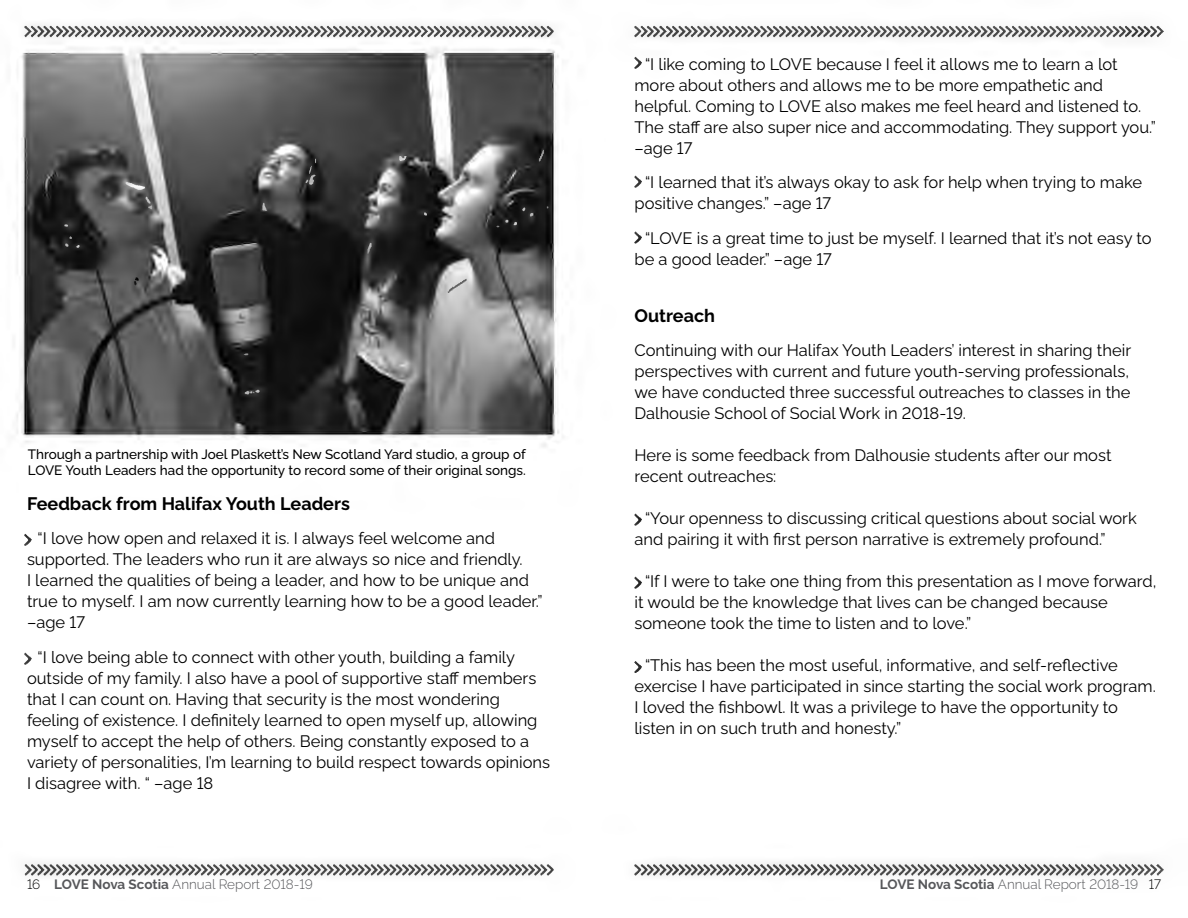
<style>
.page{position:relative;width:1188px;height:918px;background:#fff}
.page>*{position:absolute;margin:0;border:0;box-sizing:border-box;transform-origin:0 0}
.t1{font:700 18px "Raleway";color:#000}
.t2{font:16.5px/21px "Raleway";color:#000}
.t3{font:500 13.5px/16.5px "Raleway";color:#000}
.t4{font:300 13.5px "Raleway";color:#57585b}
.s1{color:#000}
.s2{font-weight:700}
</style>
<div class="page">
<img style="left:16px;top:24px;width:1148px;height:852px">
<p class="t3" style="left:28px;top:444px;width:500px">Through a partnership with Joel Plaskett’s New Scotland Yard studio, a group of<br>LOVE Youth Leaders had the opportunity to record some of their original songs.</p>
<p class="t1" style="left:27px;top:489px;width:324px">Feedback from Halifax Youth Leaders</p>
<p class="t2" style="left:27px;top:526px;width:517px;text-indent:11px">“I love how open and relaxed it is. I always feel welcome and supported. The leaders who run it are always so nice and friendly.<br>I learned the qualities of being a leader, and how to be unique and true to myself. I am now currently learning how to be a good leader.” –age 17</p>
<p class="t2" style="left:27px;top:645px;width:525px;text-indent:11px">“I love being able to connect with other youth, building a family outside of my family. I also have a pool of supportive staff members that I can count on. Having that security is the most wondering feeling of existence. I definitely learned to open myself up, allowing myself to accept the help of others. Being constantly exposed to a variety of personalities, I’m learning to build respect towards opinions I disagree with. “ –age 18</p>
<p class="t2" style="left:635px;top:51px;width:523px;text-indent:11px">“I like coming to LOVE because I feel it allows me to learn a lot more about others and allows me to be more empathetic and helpful. Coming to LOVE also makes me feel heard and listened to.<br>The staff are also super nice and accommodating. They support you.” –age 17</p>
<p class="t2" style="left:635px;top:170px;width:509px;text-indent:11px">“I learned that it’s always okay to ask for help when trying to make positive changes.” –age 17</p>
<p class="t2" style="left:635px;top:225px;width:519px;text-indent:11px">“LOVE is a great time to just be myself. I learned that it’s not easy to be a good leader.” –age 17</p>
<p class="t1" style="left:634px;top:301px;width:82px">Outreach</p>
<p class="t2" style="left:634px;top:338px;width:498px">Continuing with our Halifax Youth Leaders’ interest in sharing their perspectives with current and future youth-serving professionals, we have conducted three successful outreaches to classes in the Dalhousie School of Social Work in 2018-19.</p>
<p class="t2" style="left:634px;top:443px;width:479px">Here is some feedback from Dalhousie students after our most recent outreaches:</p>
<p class="t2" style="left:635px;top:506px;width:504px;text-indent:11px">“Your openness to discussing critical questions about social work and pairing it with first person narrative is extremely profound.”</p>
<p class="t2" style="left:635px;top:569px;width:523px;text-indent:11px">“If I were to take one thing from this presentation as I move forward, it would be the knowledge that lives can be changed because someone took the time to listen and to love.”</p>
<p class="t2" style="left:635px;top:653px;width:523px;text-indent:11px">“This has been the most useful, informative, and self-reflective exercise I have participated in since starting the social work program.<br>I loved the fishbowl. It was a privilege to have the opportunity to listen in on such truth and honesty.”</p>
<p class="t4" style="left:27px;top:874px;width:287px"><span class="s1">16</span> <span class="s2">LOVE Nova Scotia</span> Annual Report 2018-19</p>
<p class="t4" style="left:880px;top:874px;width:283px"><span class="s2">LOVE Nova Scotia</span> Annual Report 2018-19 <span class="s1">17</span></p>
</div>
